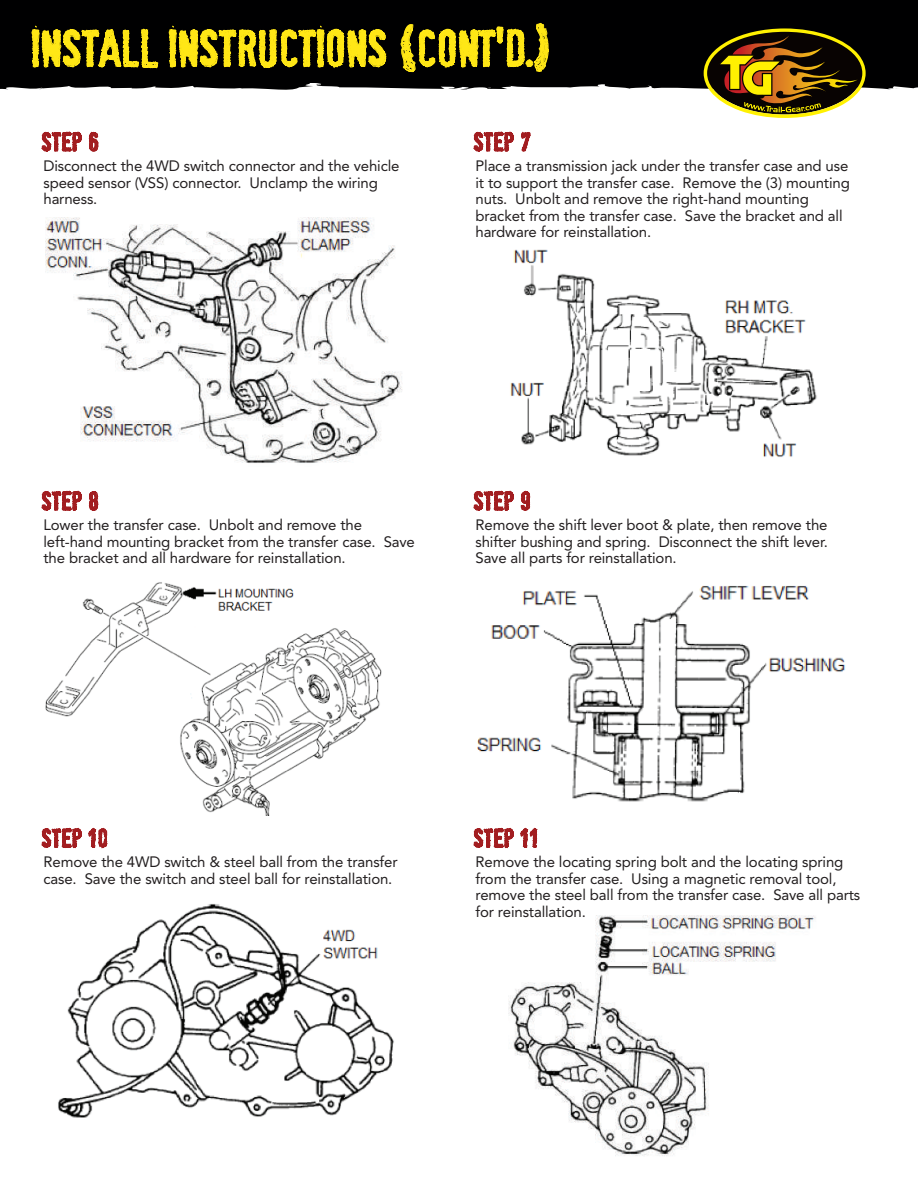
<style>
.page{position:relative;width:918px;height:1188px;background:#fff}
.page>*{position:absolute;margin:0;border:0;box-sizing:border-box;transform-origin:0 0}
.t1{font:48px "Socia L Anima L";letter-spacing:-.065em;color:#ffe716}
.t2{font:24px "Socia L Anima L";letter-spacing:-.035em;color:#a21d20}
.t3{font:15px/16.5px "Avenir LT Std";letter-spacing:-.01em;color:#231f20}
</style>
<div class="page">
<img style="left:509px;top:916px;width:307px;height:240px">
<div style="left:0;top:0;width:918px;height:90px;background:#000001"></div>
<svg style="left:32px;top:0;width:355px;height:76px;background:#3c3705"></svg>
<svg style="left:401px;top:23px;width:147px;height:49px;background:#5d5408"></svg>
<svg style="left:704px;top:28px;width:162px;height:90px;background:#6e5a20"></svg>
<svg style="left:41px;top:132px;width:41px;height:19px"></svg>
<svg style="left:89px;top:132px;width:9px;height:19px"></svg>
<svg style="left:473px;top:132px;width:41px;height:19px"></svg>
<svg style="left:521px;top:132px;width:9px;height:19px"></svg>
<svg style="left:41px;top:491px;width:58px;height:19px"></svg>
<svg style="left:473px;top:491px;width:57px;height:20px"></svg>
<svg style="left:41px;top:828px;width:41px;height:20px"></svg>
<svg style="left:89px;top:830px;width:18px;height:18px"></svg>
<svg style="left:473px;top:828px;width:41px;height:20px"></svg>
<svg style="left:521px;top:829px;width:16px;height:19px"></svg>
<img style="left:45px;top:217px;width:358px;height:246px">
<img style="left:510px;top:249px;width:307px;height:208px">
<div style="left:45px;top:564px;width:385px;height:266px;background:#fff"></div>
<img style="left:45px;top:582px;width:337px;height:233px">
<img style="left:477px;top:586px;width:368px;height:216px">
<img style="left:58px;top:904px;width:336px;height:214px">
<h1 class="t1" style="left:29px;top:20px;width:528px">InstalL Instructions (cont'd.)</h1>
<h2 class="t2" style="left:40px;top:127px;width:60px">step 6</h2>
<p class="t3" style="left:44px;top:158px;width:358px">Disconnect the 4WD switch connector and the vehicle speed sensor (VSS) connector. Unclamp the wiring harness.</p>
<h2 class="t2" style="left:472px;top:127px;width:60px">step 7</h2>
<p class="t3" style="left:476px;top:158px;width:376px">Place a transmission jack under the transfer case and use it to support the transfer case. Remove the (3) mounting nuts. Unbolt and remove the right-hand mounting bracket from the transfer case. Save the bracket and all hardware for reinstallation.</p>
<h2 class="t2" style="left:40px;top:487px;width:60px">step 8</h2>
<p class="t3" style="left:44px;top:517px;width:373px">Lower the transfer case. Unbolt and remove the left-hand mounting bracket from the transfer case. Save the bracket and all hardware for reinstallation.</p>
<h2 class="t2" style="left:472px;top:487px;width:60px">step 9</h2>
<p class="t3" style="left:476px;top:517px;width:354px;text-align:justify">Remove the shift lever boot &amp; plate, then remove the shifter bushing and spring. Disconnect the shift lever.<br>Save all parts for reinstallation.</p>
<h2 class="t2" style="left:40px;top:824px;width:69px">step 10</h2>
<p class="t3" style="left:44px;top:854px;width:356px">Remove the 4WD switch &amp; steel ball from the transfer case. Save the switch and steel ball for reinstallation.</p>
<h2 class="t2" style="left:472px;top:824px;width:68px">step 11</h2>
<p class="t3" style="left:476px;top:854px;width:386px">Remove the locating spring bolt and the locating spring from the transfer case. Using a magnetic removal tool, remove the steel ball from the transfer case. Save all parts for reinstallation.</p>
</div>
